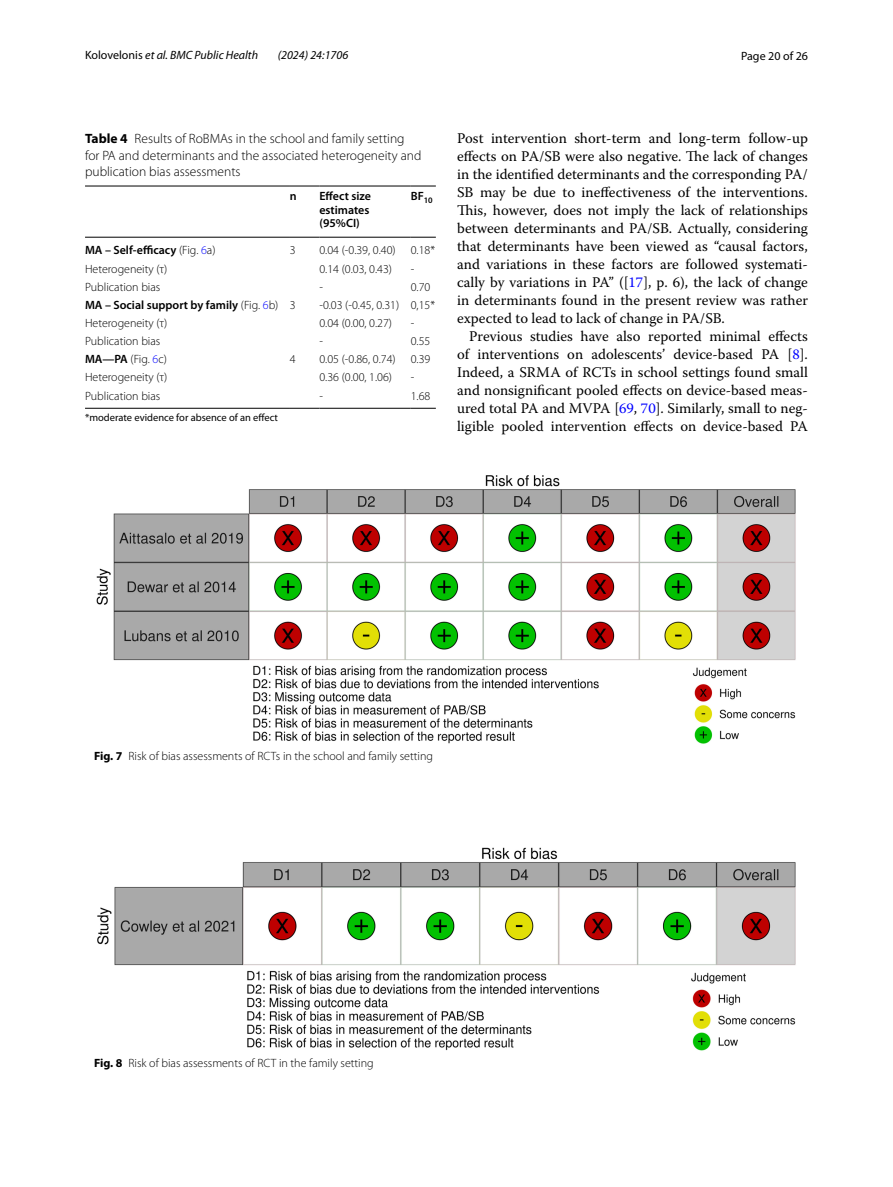
<style>
.page{position:relative;width:893px;height:1187px;background:#fff}
.page>*{position:absolute;margin:0;border:0;box-sizing:border-box;transform-origin:0 0}
.t1{font:14.7px/18px "Warnock Pro";color:#000;text-align:justify}
.t2{font:300 13.5px/16.5px "Myriad Pro";color:#000}
.t3{font:300 12px "Myriad Pro";color:#000}
.t4{font:600 12px/13.5px "Myriad Pro";color:#000}
.t5{font:italic 12px "Myriad Pro";color:#000}
.t6{font:12px "Myriad Pro";color:#000}
.t7{font:10.5px "Myriad Pro";color:#000}
.s1{font-style:normal}
.s2{font-weight:700}
.s3{font-weight:300}
.s4{font-weight:300;color:#00f}
.s5{font-weight:600}
.s6{color:#00f}
</style>
<div class="page">
<hr style="left:85px;top:186px;width:205px;height:1px;background:#000">
<hr style="left:85px;top:237px;width:205px;height:1px;background:#000">
<svg style="left:290px;top:186px;width:29px;height:1px"></svg>
<svg style="left:290px;top:237px;width:29px;height:1px"></svg>
<hr style="left:319px;top:186px;width:92px;height:1px;background:#000">
<hr style="left:319px;top:237px;width:92px;height:1px;background:#000">
<svg style="left:411px;top:186px;width:25px;height:1px"></svg>
<svg style="left:411px;top:237px;width:25px;height:1px"></svg>
<hr style="left:85px;top:408px;width:205px;height:1px;background:#000">
<svg style="left:290px;top:408px;width:29px;height:1px"></svg>
<hr style="left:319px;top:408px;width:92px;height:1px;background:#000">
<svg style="left:411px;top:408px;width:25px;height:1px"></svg>
<img style="left:96px;top:475px;width:700px;height:269px">
<img style="left:97px;top:847px;width:699px;height:204px">
<p class="t5" style="left:85px;top:48px;width:175px"><span class="s1">Kolovelonis</span> et al. BMC Public Health</p>
<p class="t5" style="left:278px;top:48px;width:72px">(2024) 24:1706</p>
<p class="t6" style="left:741px;top:48px;width:68px">Page 20 of 26</p>
<p class="t2" style="left:85px;top:130px;width:338px"><span class="s2">Table 4</span> Results of RoBMAs in the school and family setting for PA and determinants and the associated heterogeneity and publication bias assessments</p>
<p class="t4" style="left:290px;top:189px;width:8px">n</p>
<p class="t4" style="left:319px;top:189px;width:53px">Effect size estimates (95%CI)</p>
<p class="t4" style="left:411px;top:189px;width:24px">BF<sub>10</sub></p>
<p class="t4" style="left:85px;top:243px;width:132px">MA – Self-efficacy <span class="s3">(Fig.</span> <span class="s4">6</span><span class="s3">a)</span></p>
<p class="t3" style="left:290px;top:244px;width:7px">3</p>
<p class="t3" style="left:319px;top:244px;width:78px">0.04 (-0.39, 0.40)</p>
<p class="t3" style="left:411px;top:244px;width:26px">0.18*</p>
<p class="t3" style="left:85px;top:262px;width:84px">Heterogeneity (τ)</p>
<p class="t3" style="left:319px;top:262px;width:74px">0.14 (0.03, 0.43)</p>
<p class="t3" style="left:411px;top:262px;width:5px">-</p>
<p class="t3" style="left:85px;top:280px;width:77px">Publication bias</p>
<p class="t3" style="left:319px;top:280px;width:5px">-</p>
<p class="t3" style="left:411px;top:280px;width:21px">0.70</p>
<p class="t4" style="left:85px;top:298px;width:212px">MA – Social support by family <span class="s3">(Fig.</span> <span class="s4">6</span><span class="s3">b) 3</span></p>
<p class="t3" style="left:319px;top:298px;width:117px">-0.03 (-0.45, 0.31) 0,15*</p>
<p class="t3" style="left:85px;top:316px;width:84px">Heterogeneity (τ)</p>
<p class="t3" style="left:319px;top:316px;width:74px">0.04 (0.00, 0.27)</p>
<p class="t3" style="left:411px;top:316px;width:5px">-</p>
<p class="t3" style="left:85px;top:334px;width:77px">Publication bias</p>
<p class="t3" style="left:319px;top:334px;width:5px">-</p>
<p class="t3" style="left:411px;top:334px;width:21px">0.55</p>
<p class="t3" style="left:85px;top:352px;width:83px"><span class="s5">MA—PA</span> (Fig. <span class="s6">6</span>c)</p>
<p class="t3" style="left:290px;top:352px;width:7px">4</p>
<p class="t3" style="left:319px;top:352px;width:78px">0.05 (-0.86, 0.74)</p>
<p class="t3" style="left:411px;top:352px;width:21px">0.39</p>
<p class="t3" style="left:85px;top:371px;width:84px">Heterogeneity (τ)</p>
<p class="t3" style="left:319px;top:371px;width:74px">0.36 (0.00, 1.06)</p>
<p class="t3" style="left:411px;top:371px;width:5px">-</p>
<p class="t3" style="left:85px;top:389px;width:77px">Publication bias</p>
<p class="t3" style="left:319px;top:389px;width:5px">-</p>
<p class="t3" style="left:411px;top:389px;width:21px">1.68</p>
<p class="t7" style="left:85px;top:411px;width:195px">*moderate evidence for absence of an effect</p>
<p class="t1" style="left:457px;top:128px;width:352px">Post intervention short-term and long-term follow-up effects on PA/SB were also negative. The lack of changes in the identified determinants and the corresponding PA/ SB may be due to ineffectiveness of the interventions.<br>This, however, does not imply the lack of relationships between determinants and PA/SB. Actually, considering that determinants have been viewed as “causal factors, and variations in these factors are followed systemati&shy;cally by variations in PA” ([<span class="s6">17</span>], p. 6), the lack of change in determinants found in the present review was rather expected to lead to lack of change in PA/SB.</p>
<p class="t1" style="left:457px;top:326px;width:352px;text-indent:12px">Previous studies have also reported minimal effects of interventions on adolescents’ device-based PA [<span class="s6">8</span>].<br>Indeed, a SRMA of RCTs in school settings found small and nonsignificant pooled effects on device-based meas&shy;ured total PA and MVPA [<span class="s6">69</span>, <span class="s6">70</span>]. Similarly, small to neg&shy;ligible pooled intervention effects on device-based PA</p>
<p class="t3" style="left:94px;top:749px;width:340px"><span class="s2">Fig. 7</span> Risk of bias assessments of RCTs in the school and family setting</p>
<p class="t3" style="left:94px;top:1055px;width:281px"><span class="s2">Fig. 8</span> Risk of bias assessments of RCT in the family setting</p>
</div>
